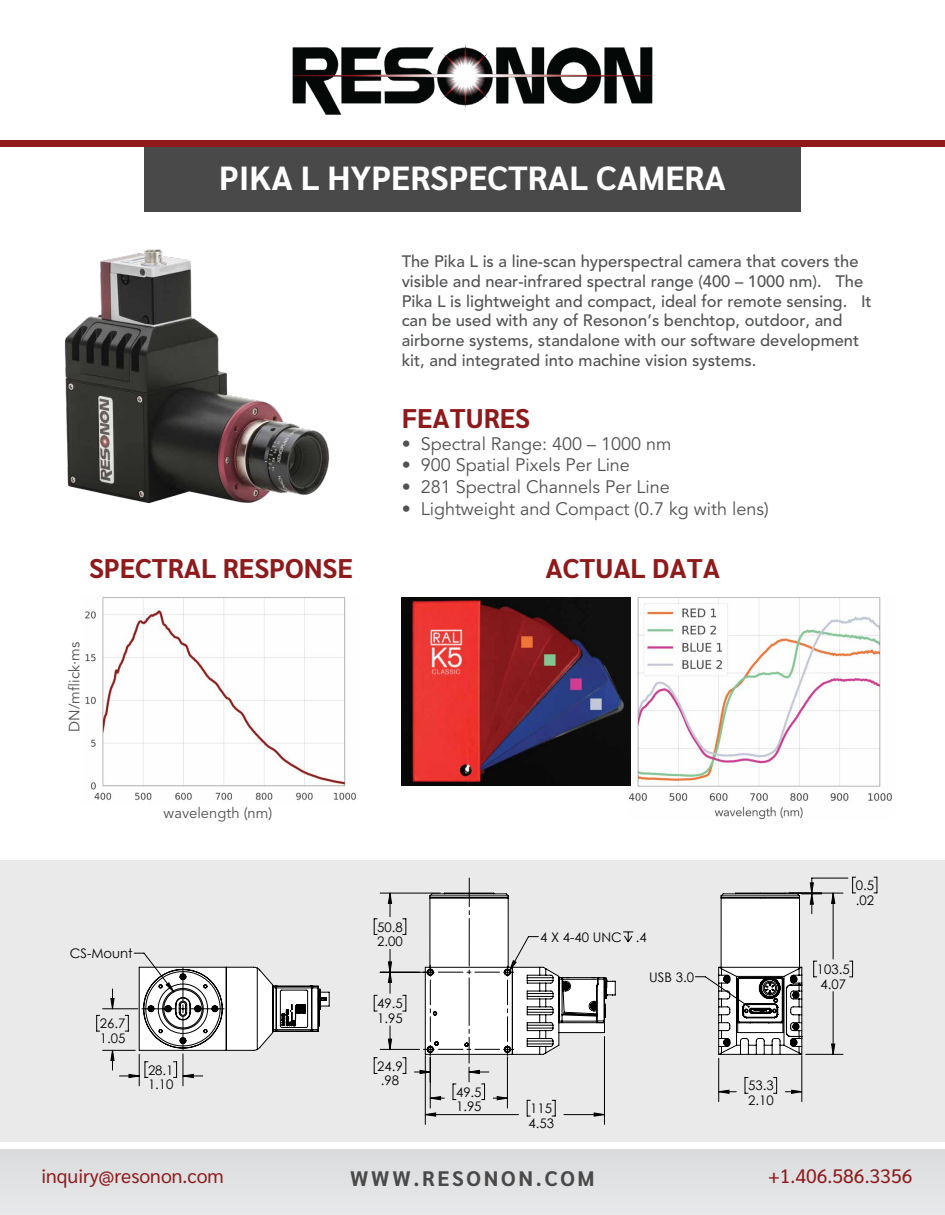
<style>
.page{position:relative;width:945px;height:1215px;background:#fff}
.page>*{position:absolute;margin:0;border:0;box-sizing:border-box;transform-origin:0 0}
.t1{font:700 33.45px "Sarabun";color:#fff}
.t2{font:700 27px "Sarabun";color:#8e1a1c}
.t3{font:700 21px "Sarabun";letter-spacing:.13em;color:#4a494a}
.t4{font:19.5px "Sarabun";color:#8e1a1c}
.t5{font:18px "Avenir LT Std";color:#515254}
.t6{font:500 16.5px/19.8px "Avenir LT Std";color:#515254}
.t7{font:14.85px "Avenir LT Std";color:#515254}
.t8{font:13.2px/14.9px "Century Gothic";color:#010101}
</style>
<div class="page">
<img style="left:626px;top:597px;width:266px;height:223px">
<img style="left:64px;top:249px;width:265px;height:255px">
<div style="left:0;top:860px;width:945px;height:281px;background:#eaeaea"></div>
<img style="left:292px;top:44px;width:361px;height:71px">
<div style="left:144px;top:144px;width:657px;height:67px;background:#4a494a"></div>
<div style="left:0;top:140px;width:945px;height:7px;background:#8e1a1c"></div>
<div style="left:0;top:1149px;width:945px;height:66px;background:#e1e2e3"></div>
<hr style="left:425px;top:1056px;width:1px;height:69px;background:#010101">
<hr style="left:604px;top:1037px;width:1px;height:88px;background:#010101">
<svg style="left:96px;top:1015px;width:4px;height:17px"></svg>
<hr style="left:103px;top:1009px;width:35px;height:1px;background:#010101">
<hr style="left:103px;top:1050px;width:32px;height:1px;background:#010101">
<svg style="left:850px;top:961px;width:3px;height:17px"></svg>
<hr style="left:806px;top:1054px;width:37px;height:1px;background:#010101">
<hr style="left:785px;top:893px;width:58px;height:1px;background:#010101">
<svg style="left:852px;top:877px;width:4px;height:17px"></svg>
<svg style="left:874px;top:877px;width:4px;height:17px"></svg>
<hr style="left:812px;top:878px;width:36px;height:1px;background:#010101">
<svg style="left:119px;top:878px;width:703px;height:239px"></svg>
<img style="left:85px;top:597px;width:271px;height:204px">
<img style="left:401px;top:598px;width:229px;height:188px">
<h1 class="t1" style="left:219px;top:159px;width:508px">PIKA L HYPERSPECTRAL CAMERA</h1>
<p class="t6" style="left:402px;top:252px;width:472px">The Pika L is a line-scan hyperspectral camera that covers the visible and near-infrared spectral range (400 – 1000 nm). The Pika L is lightweight and compact, ideal for remote sensing. It can be used with any of Resonon’s benchtop, outdoor, and airborne systems, standalone with our software development kit, and integrated into machine vision systems.</p>
<h2 class="t2" style="left:402px;top:403px;width:130px">FEATURES</h2>
<p class="t5" style="left:402px;top:433px;width:271px">• Spectral Range: 400 – 1000 nm</p>
<p class="t5" style="left:402px;top:455px;width:230px">• 900 Spatial Pixels Per Line</p>
<p class="t5" style="left:402px;top:476px;width:270px">• 281 Spectral Channels Per Line</p>
<p class="t5" style="left:402px;top:498px;width:369px">• Lightweight and Compact (0.7 kg with lens)</p>
<h2 class="t2" style="left:89px;top:553px;width:265px">SPECTRAL RESPONSE</h2>
<h2 class="t2" style="left:545px;top:553px;width:176px">ACTUAL DATA</h2>
<p class="t7" style="left:66px;top:732px;width:91px;rotate:-90deg">DN/mflick·ms</p>
<p class="t7" style="left:164px;top:804px;width:110px">wavelength (nm)</p>
<p class="t8" style="left:70px;top:946px;width:64px">CS-Mount</p>
<p class="t8" style="left:100px;top:1016px;width:27px">26.7<br>1.05</p>
<p class="t8" style="left:148px;top:1062px;width:27px">28.1<br>1.10</p>
<p class="t8" style="left:377px;top:919px;width:27px">50.8<br>2.00</p>
<p class="t8" style="left:377px;top:996px;width:27px">49.5<br>1.95</p>
<p class="t8" style="left:377px;top:1058px;width:27px">24.9 .98</p>
<p class="t8" style="left:456px;top:1084px;width:27px">49.5<br>1.95</p>
<p class="t8" style="left:540px;top:929px;width:108px">4 X 4-40 UNC .4</p>
<p class="t8" style="left:528px;top:1101px;width:27px">115<br>4.53</p>
<p class="t8" style="left:649px;top:969px;width:46px">USB 3.0</p>
<p class="t8" style="left:748px;top:1078px;width:27px">53.3<br>2.10</p>
<p class="t8" style="left:856px;top:878px;width:20px">0.5 .02</p>
<p class="t8" style="left:817px;top:961px;width:34px">103.5<br>4.07</p>
<p class="t4" style="left:42px;top:1165px;width:184px">inquiry@resonon.com</p>
<p class="t3" style="left:350px;top:1167px;width:246px">WWW.RESONON.COM</p>
<p class="t4" style="left:768px;top:1165px;width:146px">+1.406.586.3356</p>
</div>
